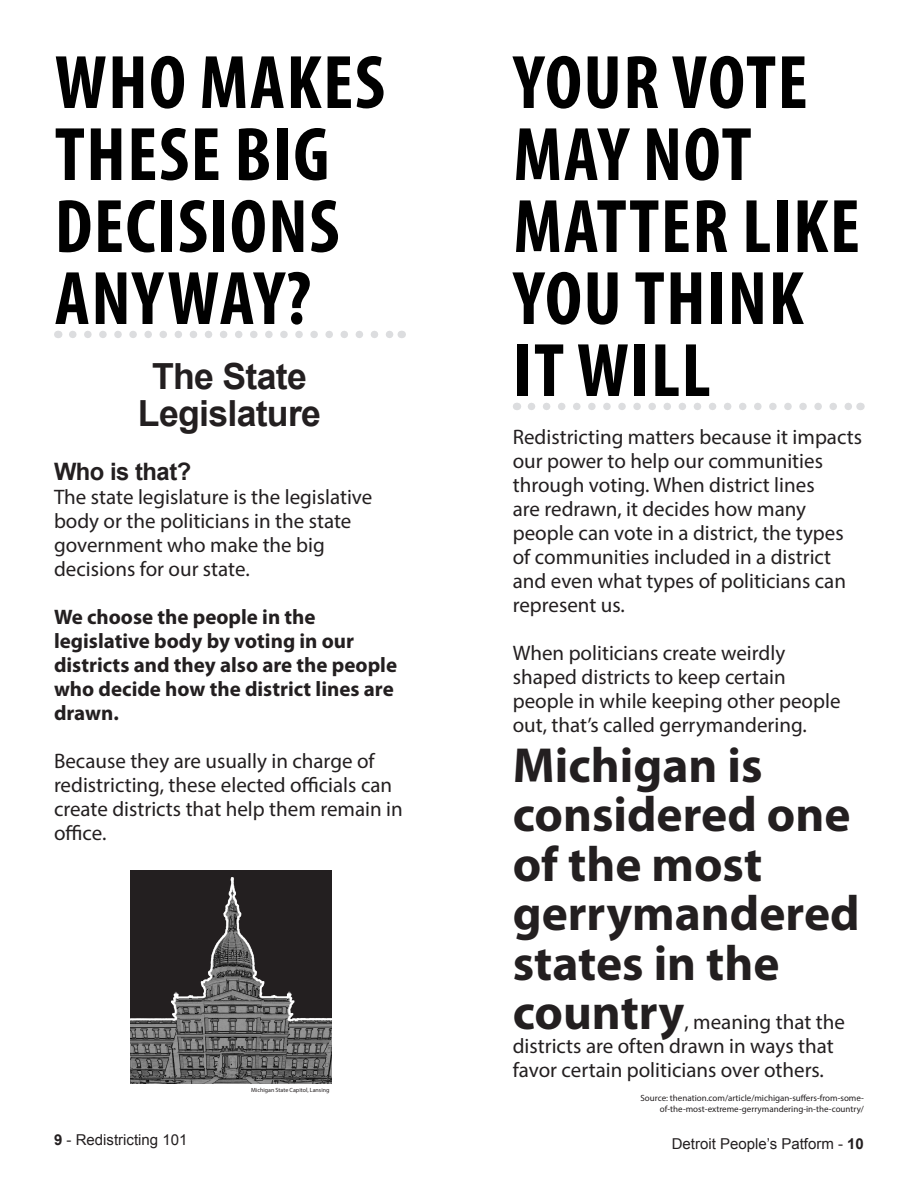
<style>
.page{position:relative;width:918px;height:1188px;background:#fff}
.page>*{position:absolute;margin:0;border:0;box-sizing:border-box;transform-origin:0 0}
.Head_1{font:700 condensed 76.5px/72px "Myriad Pro";letter-spacing:.02em;color:#000}
.t1{font:700 49.5px/49.5px "Myriad Pro";color:#231f20}
.t2{font:700 36px "Arial";letter-spacing:-.02em;color:#231f20}
.t3{font:700 24px "Arial";letter-spacing:-.02em;color:#231f20}
.t4{font:21px/24px "Myriad Pro";color:#231f20}
.t5{font:700 21px/24px "Myriad Pro";color:#231f20}
.t6{font:15px "Arial";color:#231f20}
.t7{font:9px/10.5px "Myriad Pro";color:#231f20;text-align:right}
.t8{font:6px "Myriad Pro";color:#231f20}
.s1{font-weight:700}
</style>
<div class="page">
<svg style="left:73px;top:331px;width:321px;height:7px"></svg>
<div style="left:130px;top:871px;width:202px;height:212px;background:#231f20"></div>
<img style="left:130px;top:877px;width:202px;height:206px">
<svg style="left:531px;top:403px;width:321px;height:7px"></svg>
<p class="Head_1" style="left:55px;top:45px;width:332px">WHO MAKES<br>THESE BIG<br>DECISIONS<br>ANYWAY?</p>
<p class="t2" style="left:152px;top:352px;width:156px">The State</p>
<p class="t2" style="left:138px;top:390px;width:185px">Legislature</p>
<p class="t3" style="left:54px;top:456px;width:139px">Who is that?</p>
<p class="t4" style="left:54px;top:485px;width:320px">The state legislature is the legislative body or the politicians in the state government who make the big decisions for our state.</p>
<p class="t5" style="left:54px;top:605px;width:345px">We choose the people in the legislative body by voting in our districts and they also are the people who decide how the district lines are drawn.</p>
<p class="t4" style="left:54px;top:749px;width:350px">Because they are usually in charge of redistricting, these elected officials can create districts that help them remain in office.</p>
<p class="t6" style="left:54px;top:1130px;width:135px"><span class="s1">9</span> - Redistricting 101</p>
<p class="t8" style="left:251px;top:1086px;width:80px">Michigan State Capitol, Lansing</p>
<p class="Head_1" style="left:514px;top:45px;width:348px">YOUR VOTE<br>MAY NOT<br>MATTER LIKE<br>YOU THINK<br>IT WILL</p>
<p class="t4" style="left:513px;top:425px;width:351px">Redistricting matters because it impacts our power to help our communities through voting. When district lines<br>are redrawn, it decides how many people can vote in a district, the types of communities included in a district and even what types of politicians can represent us.</p>
<p class="t4" style="left:513px;top:641px;width:329px">When politicians create weirdly shaped districts to keep certain people in while keeping other people out, that’s called gerrymandering.</p>
<p class="t1" style="left:513px;top:741px;width:348px">Michigan is considered one of the most gerrymandered states in the country</p>
<p class="t4" style="left:513px;top:1010px;width:334px;text-indent:172px">, meaning that the districts are often drawn in ways that favor certain politicians over others.</p>
<p class="t7" style="left:640px;top:1093px;width:225px">Source: thenation.com/article/michigan-suffers-from-some&shy;of-the-most-extreme-gerrymandering-in-the-country/</p>
<p class="t6" style="left:672px;top:1134px;width:194px">Detroit People’s Patform - <span class="s1">10</span></p>
</div>
